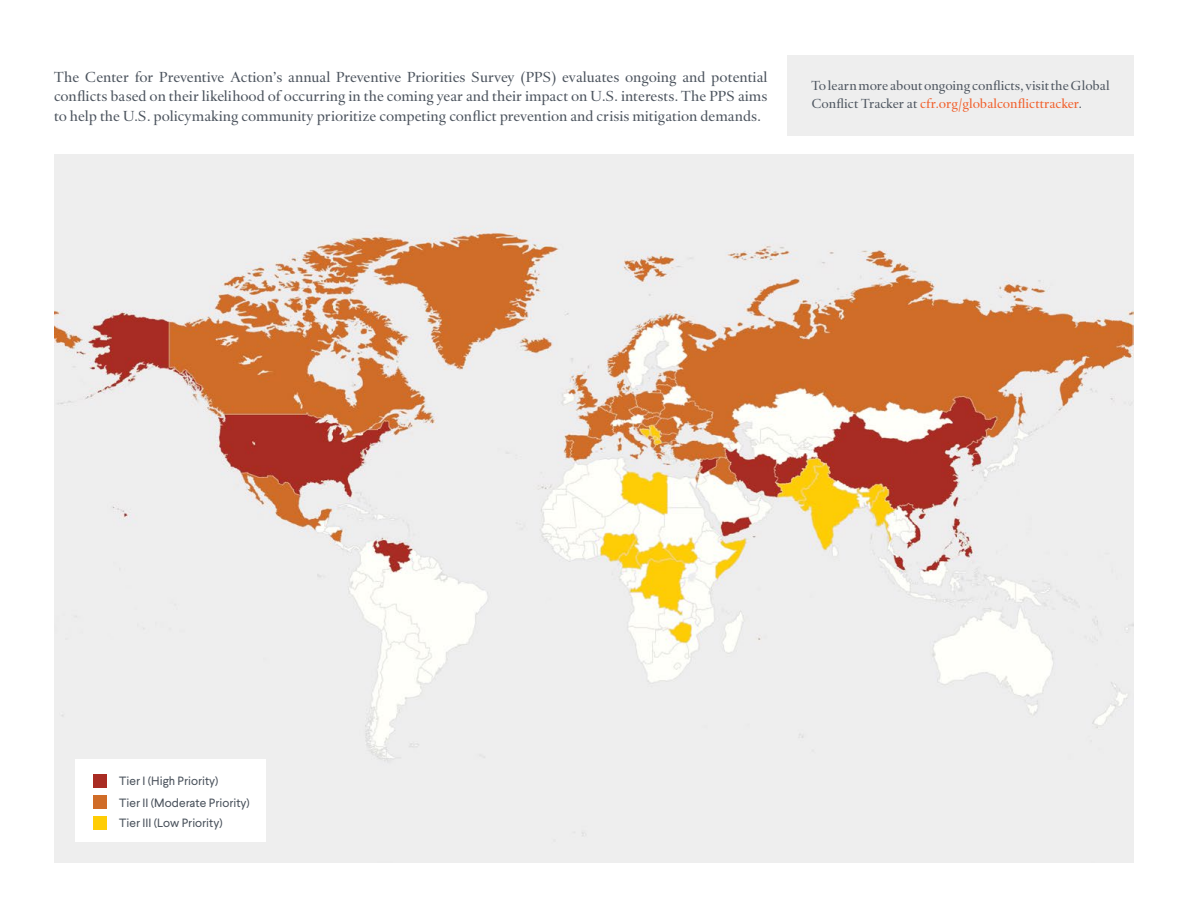
<style>
.page{position:relative;width:1188px;height:918px;background:#fff}
.page>*{position:absolute;margin:0;border:0;box-sizing:border-box;transform-origin:0 0}
.t1{font:15px/19.5px "Haarlemmer MT Pro";color:#4b535d;text-align:justify}
.t2{font:13.5px/18px "Haarlemmer MT Pro";color:#4c545e}
.t3{font:12px/20.9px "Larsseit";color:#4b535d}
.s1{color:#f15e29}
</style>
<div class="page">
<div style="left:787px;top:55px;width:347px;height:81px;background:#eee"></div>
<img style="left:54px;top:154px;width:1080px;height:709px">
<div style="left:76px;top:760px;width:190px;height:82px;background:#fff"></div>
<div style="left:94px;top:795px;width:13px;height:13px;background:#d06c28"></div>
<div style="left:94px;top:816px;width:13px;height:13px;background:#ffcd05"></div>
<div style="left:94px;top:774px;width:13px;height:14px;background:#a92c23"></div>
<p class="t1" style="left:54px;top:67px;width:715px">The Center for Preventive Action’s annual Preventive Priorities Survey (PPS) evaluates ongoing and potential conflicts based on their likelihood of occurring in the coming year and their impact on U.S. interests. The PPS aims to help the U.S. policymaking community prioritize competing conflict prevention and crisis mitigation demands.</p>
<p class="t2" style="left:811px;top:77px;width:300px">To learn more about ongoing conflicts, visit the Global<br>Conflict Tracker at <span class="s1">cfr.org/globalconflicttracker</span>.</p>
<p class="t3" style="left:119px;top:771px;width:101px">Tier I (High Priority)</p>
<p class="t3" style="left:119px;top:792px;width:132px">Tier II (Moderate Priority)<br>Tier III (Low Priority)</p>
</div>
